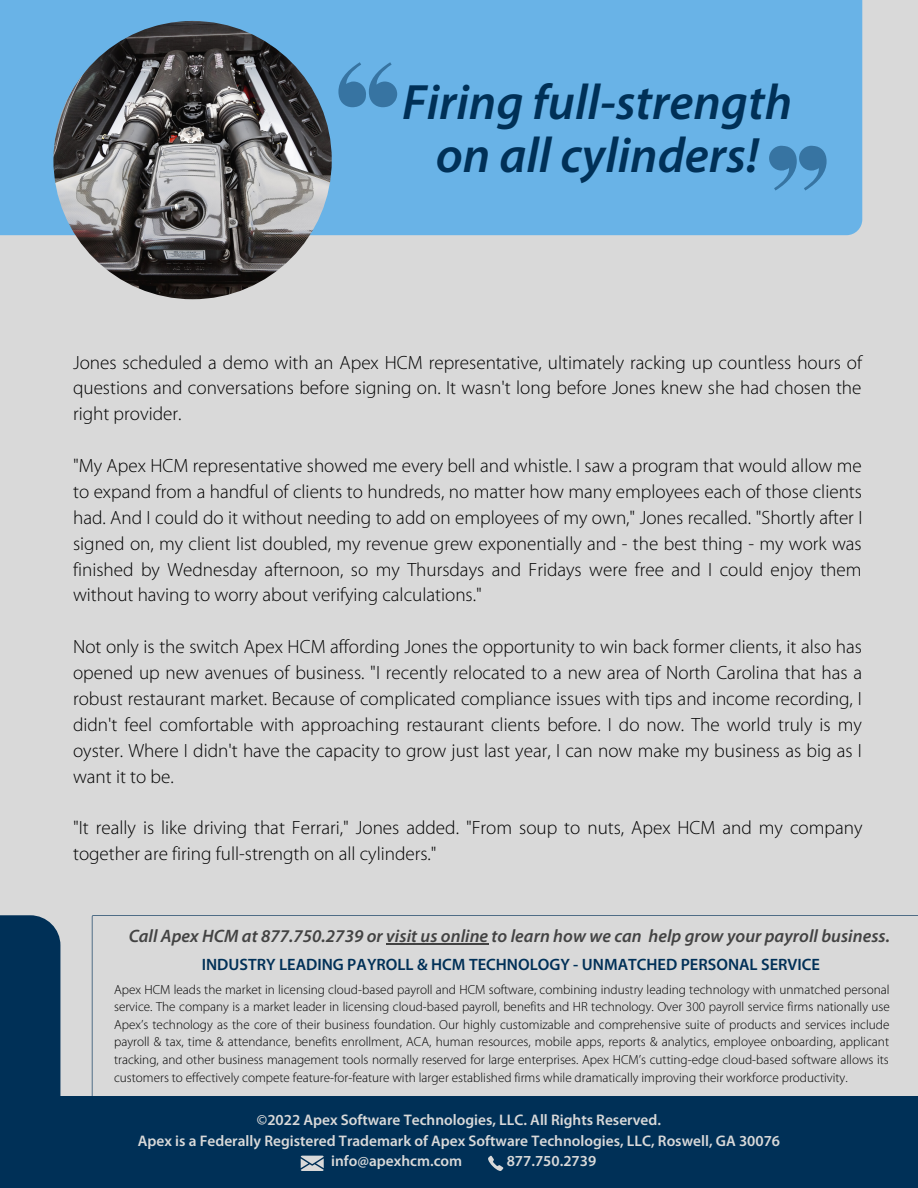
<style>
.page{position:relative;width:918px;height:1188px;background:#d9d9d9}
.page>*{position:absolute;margin:0;border:0;box-sizing:border-box;transform-origin:0 0}
.t1{font:italic 600 49.95px/53.7px "Myriad Pro";color:#003057;text-align:center}
.t2{font:300 19.2px/25.8px "Myriad Pro";color:#000;text-align:justify}
.t3{font:italic 600 18px "Myriad Pro";color:#000}
.t4{font:600 16.5px "Myriad Pro";color:#003057}
.t5{font:600 15.3px "Myriad Pro";color:#d9d9d9}
.t6{font:300 13.2px/17.5px "Myriad Pro";color:#000;text-align:justify}
</style>
<div class="page">
<div style="left:0;top:0;width:862px;height:235px;background:#69b3e7"></div>
<div style="left:0;top:915px;width:60px;height:181px;background:#003057"></div>
<img style="left:53px;top:21px;width:279px;height:278px;border-radius:50%">
<svg style="left:92px;top:915px;width:826px;height:181px"></svg>
<div style="left:0;top:1096px;width:918px;height:92px;background:#003057"></div>
<svg style="left:301px;top:1156px;width:23px;height:15px"></svg>
<svg style="left:488px;top:1156px;width:15px;height:15px"></svg>
<svg style="left:338px;top:62px;width:59px;height:45px;background:#4f92c3"></svg>
<svg style="left:769px;top:146px;width:58px;height:45px;background:#4f93c4"></svg>
<hr style="left:386px;top:944px;width:102px;height:1px;background:#000">
<p class="t1" style="left:402px;top:79px;width:392px">Firing full-strength on all cylinders!</p>
<p class="t2" style="left:73px;top:351px;width:790px">Jones scheduled a demo with an Apex HCM representative, ultimately racking up countless hours of questions and conversations before signing on. It wasn't long before Jones knew she had chosen the right provider.</p>
<p class="t2" style="left:73px;top:454px;width:791px">"My Apex HCM representative showed me every bell and whistle. I saw a program that would allow me to expand from a handful of clients to hundreds, no matter how many employees each of those clients had. And I could do it without needing to add on employees of my own," Jones recalled. "Shortly after I signed on, my client list doubled, my revenue grew exponentially and - the best thing - my work was finished by Wednesday afternoon, so my Thursdays and Fridays were free and I could enjoy them without having to worry about verifying calculations."</p>
<p class="t2" style="left:73px;top:636px;width:791px">Not only is the switch Apex HCM affording Jones the opportunity to win back former clients, it also has opened up new avenues of business. "I recently relocated to a new area of North Carolina that has a robust restaurant market. Because of complicated compliance issues with tips and income recording, I didn't feel comfortable with approaching restaurant clients before. I do now. The world truly is my oyster. Where I didn't have the capacity to grow just last year, I can now make my business as big as I want it to be.</p>
<p class="t2" style="left:73px;top:817px;width:791px">"It really is like driving that Ferrari," Jones added. "From soup to nuts, Apex HCM and my company together are firing full-strength on all cylinders."</p>
<p class="t3" style="left:129px;top:929px;width:763px">Call Apex HCM at 877.750.2739 or visit us online to learn how we can help grow your payroll business.</p>
<p class="t4" style="left:202px;top:958px;width:620px">INDUSTRY LEADING PAYROLL &amp; HCM TECHNOLOGY - UNMATCHED PERSONAL SERVICE</p>
<p class="t6" style="left:114px;top:982px;width:777px">Apex HCM leads the market in licensing cloud-based payroll and HCM software, combining industry leading technology with unmatched personal service. The company is a market leader in licensing cloud-based payroll, benefits and HR technology. Over 300 payroll service firms nationally use Apex’s technology as the core of their business foundation. Our highly customizable and comprehensive suite of products and services include payroll &amp; tax, time &amp; attendance, benefits enrollment, ACA, human resources, mobile apps, reports &amp; analytics, employee onboarding, applicant tracking, and other business management tools normally reserved for large enterprises. Apex HCM’s cutting-edge cloud-based software allows its customers to effectively compete feature-for-feature with larger established firms while dramatically improving their workforce productivity.</p>
<p class="t5" style="left:257px;top:1114px;width:406px">©2022 Apex Software Technologies, LLC. All Rights Reserved.</p>
<p class="t5" style="left:138px;top:1134px;width:644px">Apex is a Federally Registered Trademark of Apex Software Technologies, LLC, Roswell, GA 30076</p>
<p class="t5" style="left:331px;top:1155px;width:133px">info@apexhcm.com</p>
<p class="t5" style="left:507px;top:1155px;width:91px">877.750.2739</p>
</div>
